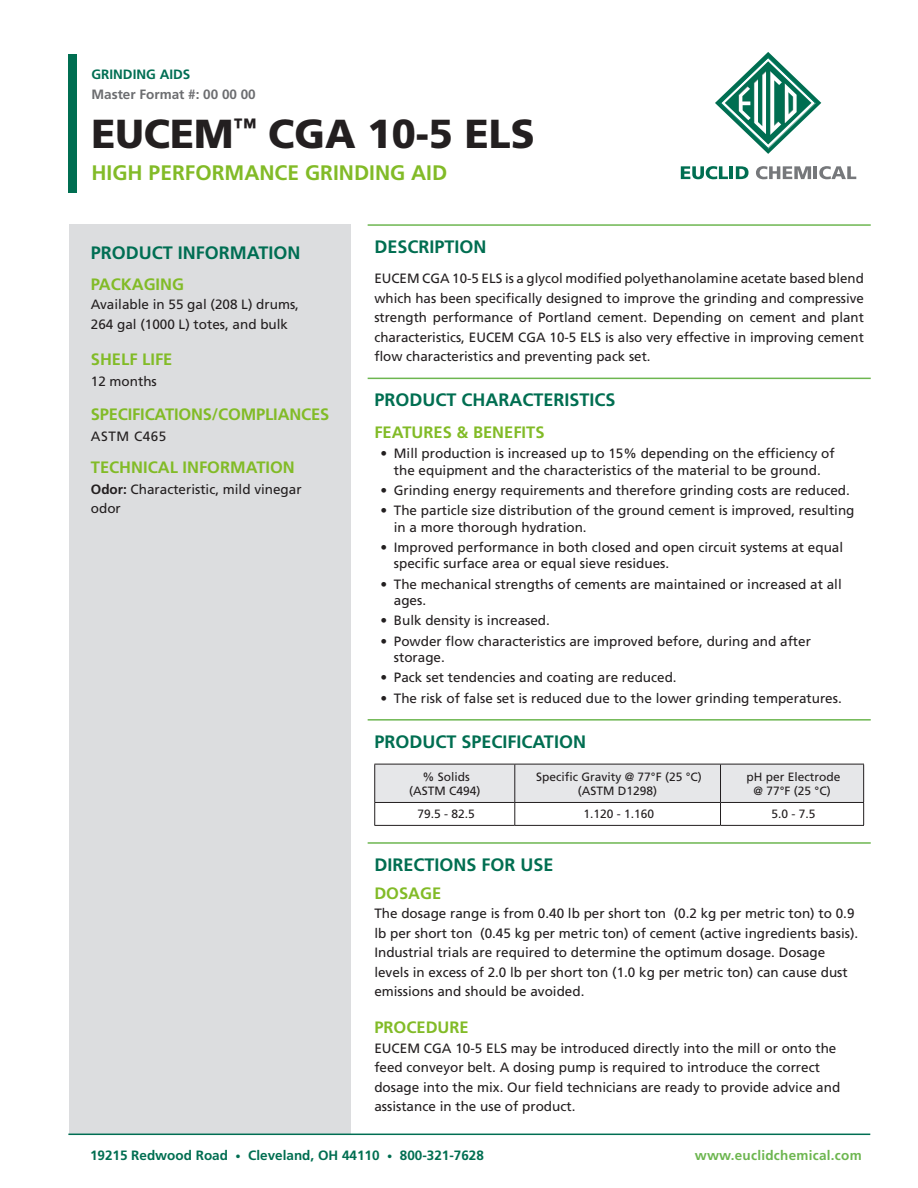
<style>
.page{position:relative;width:918px;height:1188px;background:#fff}
.page>*{position:absolute;margin:0;border:0;box-sizing:border-box;transform-origin:0 0}
.Title_-_Product_Name{font:900 40.5px "Frutiger LT Std";color:#231f20}
.Title_-_Product_Desc{font:700 21px "Frutiger LT Std";color:#82bb27}
.Dark_Green_Subheadin{font:700 18px "Frutiger LT Std";color:#006e51}
.Light_Green_-_Side_B{font:700 18px "Frutiger LT Std";color:#006e53}
.Light_Green_-_Side_B-2{font:700 16.5px "Frutiger LT Std";color:#82bb27}
.Light_Green_Subheadi{font:700 16.5px "Frutiger LT Std";color:#82bb27}
.Body_Copy{font:13.5px/19.5px "Frutiger LT Std";color:#231f20}
.Light_Green_-_Side_B-3{font:13.5px/19.5px "Frutiger LT Std";color:#231f20}
.t1{font:700 13.5px "Frutiger LT Std";color:#006e51}
.Leader_List{font:13.5px/19.5px "Frutiger LT Std";color:#231f20}
.t2{font:700 13.5px "Frutiger LT Std";letter-spacing:.02em;color:#6db650}
.Body_Copy-2{font:700 13.5px "Frutiger LT Std";color:#6c6d70}
.Product_Type__Top{font:700 13.5px "Frutiger LT Std";color:#006e53}
.Body_Copy-3{font:13.5px "Frutiger LT Std";letter-spacing:.04em;color:#231f20}
.t3{font:12px/14.4px "Frutiger LT Std";color:#231f20;text-align:center}
.s1{font-weight:700}
.s2{font-size:10.5px}
</style>
<div class="page">
<hr style="left:368px;top:224px;width:503px;height:2px;background:#6db650">
<hr style="left:368px;top:378px;width:503px;height:1px;background:#6db650">
<hr style="left:368px;top:719px;width:503px;height:2px;background:#6db650">
<svg style="left:374px;top:764px;width:490px;height:61px"></svg>
<hr style="left:374px;top:825px;width:141px;height:1px;background:#231f20">
<hr style="left:515px;top:825px;width:206px;height:1px;background:#231f20">
<hr style="left:721px;top:825px;width:143px;height:1px;background:#231f20">
<hr style="left:368px;top:842px;width:503px;height:2px;background:#6db650">
<div style="left:69px;top:224px;width:282px;height:910px;background:#dcdddf"></div>
<svg style="left:715px;top:52px;width:106px;height:102px"></svg>
<svg style="left:681px;top:166px;width:68px;height:13px"></svg>
<svg style="left:756px;top:166px;width:100px;height:13px"></svg>
<div style="left:68px;top:54px;width:8px;height:139px;background:#006e51"></div>
<hr style="left:68px;top:1134px;width:802px;height:1px;background:#006e53">
<p class="Product_Type__Top" style="left:92px;top:66px;width:100px">GRINDING AIDS</p>
<p class="Body_Copy-2" style="left:92px;top:87px;width:166px">Master Format #: 00 00 00</p>
<p class="Title_-_Product_Name" style="left:92px;top:110px;width:445px">EUCEM<sup>™</sup> CGA 10-5 ELS</p>
<p class="Title_-_Product_Desc" style="left:92px;top:160px;width:357px">HIGH PERFORMANCE GRINDING AID</p>
<p class="Light_Green_-_Side_B" style="left:91px;top:242px;width:211px">PRODUCT INFORMATION</p>
<p class="Light_Green_-_Side_B-2" style="left:91px;top:275px;width:95px">PACKAGING</p>
<p class="Light_Green_-_Side_B-3" style="left:91px;top:295px;width:210px">Available in 55 gal (208 L) drums,<br>264 gal (1000 L) totes, and bulk</p>
<p class="Light_Green_-_Side_B-2" style="left:91px;top:350px;width:83px">SHELF LIFE</p>
<p class="Body_Copy" style="left:91px;top:372px;width:68px">12 months</p>
<p class="Light_Green_-_Side_B-2" style="left:91px;top:405px;width:240px">SPECIFICATIONS/COMPLIANCES</p>
<p class="Body_Copy-3" style="left:91px;top:429px;width:77px">ASTM C465</p>
<p class="Light_Green_-_Side_B-2" style="left:91px;top:458px;width:206px">TECHNICAL INFORMATION</p>
<p class="Leader_List" style="left:91px;top:480px;width:212px"><span class="s1">Odor:</span> Characteristic, mild vinegar odor</p>
<p class="Dark_Green_Subheadin" style="left:374px;top:236px;width:114px">DESCRIPTION</p>
<p class="Body_Copy" style="left:374px;top:269px;width:491px;text-align:justify">EUCEM CGA 10-5 ELS is a glycol modified polyethanolamine acetate based blend which has been specifically designed to improve the grinding and compressive strength performance of Portland cement. Depending on cement and plant characteristics, EUCEM CGA 10-5 ELS is also very effective in improving cement flow characteristics and preventing pack set.</p>
<p class="Dark_Green_Subheadin" style="left:374px;top:389px;width:243px">PRODUCT CHARACTERISTICS</p>
<p class="Light_Green_Subheadi" style="left:374px;top:423px;width:172px">FEATURES &amp; BENEFITS</p>
<p class="Body_Copy" style="left:380px;top:446px;width:456px;line-height:16.2px;text-align:center">• Mill production is increased up to 15% depending on the efficiency of the equipment and the characteristics of the material to be ground.</p>
<p class="Body_Copy" style="left:380px;top:481px;width:471px">• Grinding energy requirements and therefore grinding costs are reduced.</p>
<p class="Body_Copy" style="left:394px;top:503px;width:462px;line-height:16.2px;text-indent:-14px">• The particle size distribution of the ground cement is improved, resulting in a more thorough hydration.</p>
<p class="Body_Copy" style="left:394px;top:539px;width:451px;line-height:16.2px;text-indent:-14px">• Improved performance in both closed and open circuit systems at equal specific surface area or equal sieve residues.</p>
<p class="Body_Copy" style="left:394px;top:576px;width:449px;line-height:16.2px;text-indent:-14px">• The mechanical strengths of cements are maintained or increased at all ages.</p>
<p class="Body_Copy" style="left:380px;top:611px;width:171px">• Bulk density is increased.</p>
<p class="Body_Copy" style="left:394px;top:633px;width:419px;line-height:16.2px;text-indent:-14px">• Powder flow characteristics are improved before, during and after storage.</p>
<p class="Body_Copy" style="left:380px;top:668px;width:298px">• Pack set tendencies and coating are reduced.</p>
<p class="Body_Copy" style="left:380px;top:688px;width:463px">• The risk of false set is reduced due to the lower grinding temperatures.</p>
<p class="Dark_Green_Subheadin" style="left:374px;top:731px;width:213px">PRODUCT SPECIFICATION</p>
<p class="t3" style="left:409px;top:769px;width:73px">% Solids (ASTM C494)</p>
<p class="t3" style="left:536px;top:769px;width:167px">Specific Gravity @ 77°F (25 °C) (ASTM D1298)</p>
<p class="t3" style="left:746px;top:769px;width:96px">pH per Electrode @ 77°F (25 °C)</p>
<p class="t3" style="left:417px;top:807px;width:59px">79.5 - 82.5</p>
<p class="t3" style="left:584px;top:807px;width:72px">1.120 - 1.160</p>
<p class="t3" style="left:771px;top:807px;width:46px">5.0 - 7.5</p>
<p class="Dark_Green_Subheadin" style="left:374px;top:854px;width:181px">DIRECTIONS FOR USE</p>
<p class="Light_Green_Subheadi" style="left:374px;top:883px;width:68px">DOSAGE</p>
<p class="Body_Copy" style="left:374px;top:904px;width:485px">The dosage range is from 0.40 lb per short ton (0.2 kg per metric ton) to 0.9 lb per short ton (0.45 kg per metric ton) of cement (active ingredients basis).<br>Industrial trials are required to determine the optimum dosage. Dosage levels in excess of 2.0 lb per short ton (1.0 kg per metric ton) can cause dust emissions and should be avoided.</p>
<p class="Light_Green_Subheadi" style="left:374px;top:1018px;width:96px">PROCEDURE</p>
<p class="Body_Copy" style="left:374px;top:1038px;width:467px">EUCEM CGA 10-5 ELS may be introduced directly into the mill or onto the feed conveyor belt. A dosing pump is required to introduce the correct dosage into the mix. Our field technicians are ready to provide advice and assistance in the use of product.</p>
<p class="t1" style="left:90px;top:1147px;width:395px">19215 Redwood Road <span class="s2">•</span> Cleveland, OH 44110 <span class="s2">•</span> 800-321-7628</p>
<p class="t2" style="left:695px;top:1147px;width:168px">www.euclidchemical.com</p>
</div>
